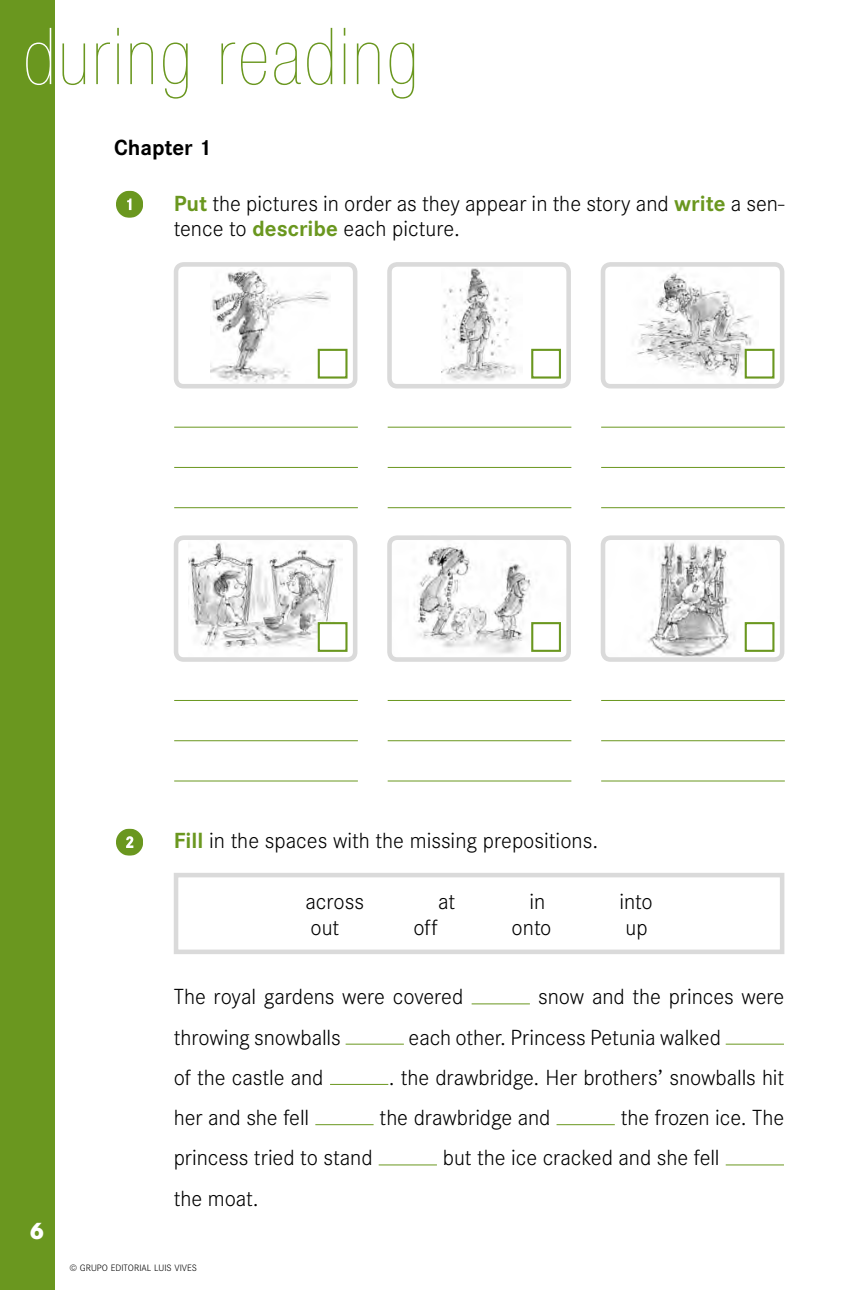
<style>
.page{position:relative;width:844px;height:1290px;background:#fff}
.page>*{position:absolute;margin:0;border:0;box-sizing:border-box;transform-origin:0 0}
.t1{font:900 condensed 78.75px "Helvetica Neue";letter-spacing:.04em;color:#6a971f}
.t2{font:800 24.5px "Corporate S";color:#fff}
.t3{font:300 22.75px/25.4px "Corporate S";letter-spacing:-.005em;color:#000}
.t4{font:700 22.75px "Corporate S";color:#000}
.t5{font:300 9.62px "Corporate S";color:#000}
.s1{color:#fff}
.s2{font-weight:700;color:#6a971f}
</style>
<div class="page">
<div style="left:0;top:0;width:55px;height:1290px;background:#6a971f"></div>
<svg style="left:116px;top:191px;width:27px;height:27px"></svg>
<svg style="left:116px;top:828px;width:27px;height:28px"></svg>
<div style="left:174px;top:873px;width:610px;height:81px;border:5px solid #dadada"></div>
<hr style="left:471px;top:1003px;width:58px;height:1px;background:#6a971f">
<hr style="left:345px;top:1044px;width:59px;height:1px;background:#6a971f">
<hr style="left:725px;top:1044px;width:58px;height:1px;background:#6a971f">
<hr style="left:330px;top:1084px;width:58px;height:1px;background:#6a971f">
<hr style="left:315px;top:1124px;width:58px;height:1px;background:#6a971f">
<hr style="left:556px;top:1124px;width:58px;height:1px;background:#6a971f">
<hr style="left:378px;top:1164px;width:59px;height:1px;background:#6a971f">
<hr style="left:725px;top:1164px;width:58px;height:1px;background:#6a971f">
<img style="left:211px;top:268px;width:119px;height:114px">
<div style="left:174px;top:262px;width:183px;height:126px;border:5px solid #dadada;border-radius:8px"></div>
<hr style="left:174px;top:427px;width:184px;height:1px;background:#6a971f">
<hr style="left:174px;top:467px;width:184px;height:1px;background:#6a971f">
<hr style="left:174px;top:507px;width:184px;height:1px;background:#6a971f">
<div style="left:317px;top:349px;width:30px;height:30px;background:#fff;border:2px solid #6a971f"></div>
<img style="left:188px;top:542px;width:149px;height:107px">
<div style="left:174px;top:535px;width:183px;height:127px;border:5px solid #dadada;border-radius:8px"></div>
<hr style="left:174px;top:700px;width:184px;height:1px;background:#6a971f">
<hr style="left:174px;top:740px;width:184px;height:1px;background:#6a971f">
<hr style="left:174px;top:780px;width:184px;height:1px;background:#6a971f">
<div style="left:317px;top:622px;width:30px;height:30px;background:#fff;border:2px solid #6a971f"></div>
<img style="left:441px;top:268px;width:75px;height:113px">
<div style="left:387px;top:262px;width:183px;height:126px;border:5px solid #dadada;border-radius:8px"></div>
<hr style="left:387px;top:427px;width:184px;height:1px;background:#6a971f">
<hr style="left:387px;top:467px;width:184px;height:1px;background:#6a971f">
<hr style="left:387px;top:507px;width:184px;height:1px;background:#6a971f">
<div style="left:531px;top:349px;width:30px;height:30px;background:#fff;border:2px solid #6a971f"></div>
<img style="left:393px;top:541px;width:177px;height:117px">
<div style="left:387px;top:535px;width:183px;height:127px;border:5px solid #dadada;border-radius:8px"></div>
<hr style="left:387px;top:700px;width:184px;height:1px;background:#6a971f">
<hr style="left:387px;top:740px;width:184px;height:1px;background:#6a971f">
<hr style="left:387px;top:780px;width:184px;height:1px;background:#6a971f">
<div style="left:531px;top:622px;width:30px;height:30px;background:#fff;border:2px solid #6a971f"></div>
<img style="left:637px;top:272px;width:121px;height:105px">
<div style="left:600px;top:262px;width:184px;height:126px;border:5px solid #dadada;border-radius:8px"></div>
<hr style="left:601px;top:427px;width:183px;height:1px;background:#6a971f">
<hr style="left:601px;top:467px;width:183px;height:1px;background:#6a971f">
<hr style="left:601px;top:507px;width:183px;height:1px;background:#6a971f">
<div style="left:744px;top:349px;width:30px;height:30px;background:#fff;border:2px solid #6a971f"></div>
<img style="left:606px;top:541px;width:169px;height:115px">
<div style="left:600px;top:535px;width:184px;height:127px;border:5px solid #dadada;border-radius:8px"></div>
<hr style="left:601px;top:700px;width:183px;height:1px;background:#6a971f">
<hr style="left:601px;top:740px;width:183px;height:1px;background:#6a971f">
<hr style="left:601px;top:780px;width:183px;height:1px;background:#6a971f">
<div style="left:744px;top:622px;width:30px;height:30px;background:#fff;border:2px solid #6a971f"></div>
<h1 class="t1" style="left:23px;top:13px;width:397px"><span class="s1">d</span>uring reading</h1>
<p class="t4" style="left:114px;top:135px;width:99px">Chapter 1</p>
<p class="t3" style="left:174px;top:191px;width:612px"><span class="s2">Put</span> the pictures in order as they appear in the story and <span class="s2">write</span> a sen&shy;tence to <span class="s2">describe</span> each picture.</p>
<p class="t3" style="left:174px;top:828px;width:426px"><span class="s2">Fill</span> in the spaces with the missing prepositions.</p>
<p class="t3" style="left:305px;top:889px;width:60px">across</p>
<p class="t3" style="left:438px;top:889px;width:19px">at</p>
<p class="t3" style="left:529px;top:889px;width:17px">in</p>
<p class="t3" style="left:619px;top:889px;width:35px">into</p>
<p class="t3" style="left:310px;top:915px;width:30px">out</p>
<p class="t3" style="left:413px;top:915px;width:26px">off</p>
<p class="t3" style="left:511px;top:915px;width:41px">onto</p>
<p class="t3" style="left:625px;top:915px;width:24px">up</p>
<p class="t2" style="left:30px;top:1216px;width:17px">6</p>
<p class="t3" style="left:174px;top:984px;width:291px">The royal gardens were covered</p>
<p class="t3" style="left:538px;top:984px;width:248px">snow and the princes were</p>
<p class="t3" style="left:174px;top:1025px;width:168px">throwing snowballs</p>
<p class="t3" style="left:408px;top:1025px;width:314px">each other. Princess Petunia walked</p>
<p class="t3" style="left:174px;top:1065px;width:151px">of the castle and</p>
<p class="t3" style="left:388px;top:1065px;width:397px">. the drawbridge. Her brothers’ snowballs hit</p>
<p class="t3" style="left:174px;top:1105px;width:137px">her and she fell</p>
<p class="t3" style="left:379px;top:1105px;width:172px">the drawbridge and</p>
<p class="t3" style="left:620px;top:1105px;width:165px">the frozen ice. The</p>
<p class="t3" style="left:174px;top:1145px;width:200px">princess tried to stand</p>
<p class="t3" style="left:443px;top:1145px;width:278px">but the ice cracked and she fell</p>
<p class="t3" style="left:174px;top:1186px;width:86px">the moat.</p>
<p class="t5" style="left:69px;top:1263px;width:129px">© Grupo Editorial Luis Vives</p>
</div>
